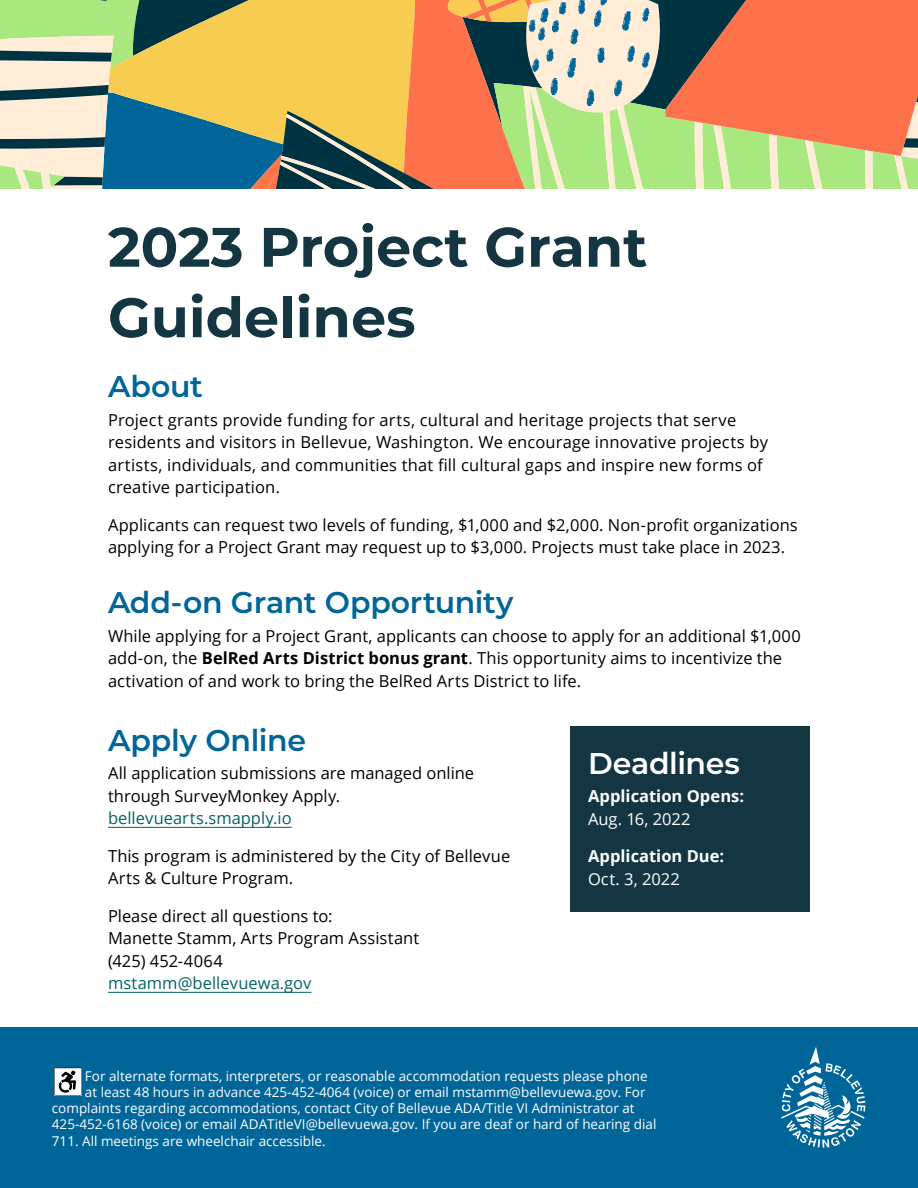
<style>
.page{position:relative;width:918px;height:1188px;background:#fff}
.page>*{position:absolute;margin:0;border:0;box-sizing:border-box;transform-origin:0 0}
.t1{font:700 55.5px/70.5px "Montserrat";color:#143642}
.t2{font:600 30px "Montserrat";letter-spacing:-.01em;color:#006598}
.t3{font:600 30px "Montserrat";letter-spacing:-.01em;color:#fff}
.P1{font:16.5px/22.5px "Open Sans";letter-spacing:.005em;color:#000}
.P1-2{font:700 16.5px/22.5px "Open Sans";color:#fff}
.text{font:13.5px "Open Sans";color:#fff}
.s1{font-weight:700}
.s2{color:#056363}
.s3{font-weight:400}
</style>
<div class="page">
<hr style="left:108px;top:827px;width:184px;height:1px;background:#056363">
<hr style="left:108px;top:992px;width:203px;height:1px;background:#056363">
<div style="left:570px;top:726px;width:240px;height:186px;background:#143642"></div>
<svg style="left:0;top:0;width:918px;height:188px;background:#bda371"></svg>
<div style="left:0;top:1028px;width:918px;height:160px;background:#006598"></div>
<svg style="left:54px;top:1068px;width:28px;height:28px"></svg>
<svg style="left:781px;top:1047px;width:84px;height:101px"></svg>
<h1 class="t1" style="left:108px;top:209px;width:541px">2023 Project Grant<br>Guidelines</h1>
<h2 class="t2" style="left:108px;top:366px;width:96px">About</h2>
<p class="P1" style="left:108px;top:408px;width:662px">Project grants provide funding for arts, cultural and heritage projects that serve residents and visitors in Bellevue, Washington. We encourage innovative projects by artists, individuals, and communities that fill cultural gaps and inspire new forms of creative participation.</p>
<p class="P1" style="left:108px;top:513px;width:691px">Applicants can request two levels of funding, $1,000 and $2,000. Non-profit organizations applying for a Project Grant may request up to $3,000. Projects must take place in 2023.</p>
<h2 class="t2" style="left:108px;top:582px;width:407px">Add-on Grant Opportunity</h2>
<p class="P1" style="left:108px;top:624px;width:694px">While applying for a Project Grant, applicants can choose to apply for an additional $1,000 add-on, the <span class="s1">BelRed Arts District bonus grant</span>. This opportunity aims to incentivize the activation of and work to bring the BelRed Arts District to life.</p>
<h2 class="t2" style="left:108px;top:719px;width:200px">Apply Online</h2>
<p class="P1" style="left:108px;top:762px;width:368px">All application submissions are managed online through SurveyMonkey Apply. <span class="s2">bellevuearts.smapply.io</span></p>
<p class="P1" style="left:108px;top:844px;width:404px">This program is administered by the City of Bellevue<br>Arts &amp; Culture Program.</p>
<p class="P1" style="left:108px;top:904px;width:313px">Please direct all questions to:<br>Manette Stamm, Arts Program Assistant (425) 452-4064 <span class="s2">mstamm@bellevuewa.gov</span></p>
<h2 class="t3" style="left:588px;top:742px;width:153px">Deadlines</h2>
<p class="P1-2" style="left:588px;top:785px;width:158px">Application Opens:<br><span class="s3">Aug. 16, 2022</span></p>
<p class="P1-2" style="left:588px;top:845px;width:138px">Application Due:<br><span class="s3">Oct. 3, 2022</span></p>
<p class="text" style="left:85px;top:1067px;width:564px">For alternate formats, interpreters, or reasonable accommodation requests please phone</p>
<p class="text" style="left:85px;top:1083px;width:562px">at least 48 hours in advance 425-452-4064 (voice) or email mstamm@bellevuewa.gov. For</p>
<p class="text" style="left:52px;top:1099px;width:584px">complaints regarding accommodations, contact City of Bellevue ADA/Title VI Administrator at</p>
<p class="text" style="left:52px;top:1115px;width:606px">425-452-6168 (voice) or email ADATitleVI@bellevuewa.gov. If you are deaf or hard of hearing dial</p>
<p class="text" style="left:52px;top:1131px;width:275px">711. All meetings are wheelchair accessible.</p>
</div>
